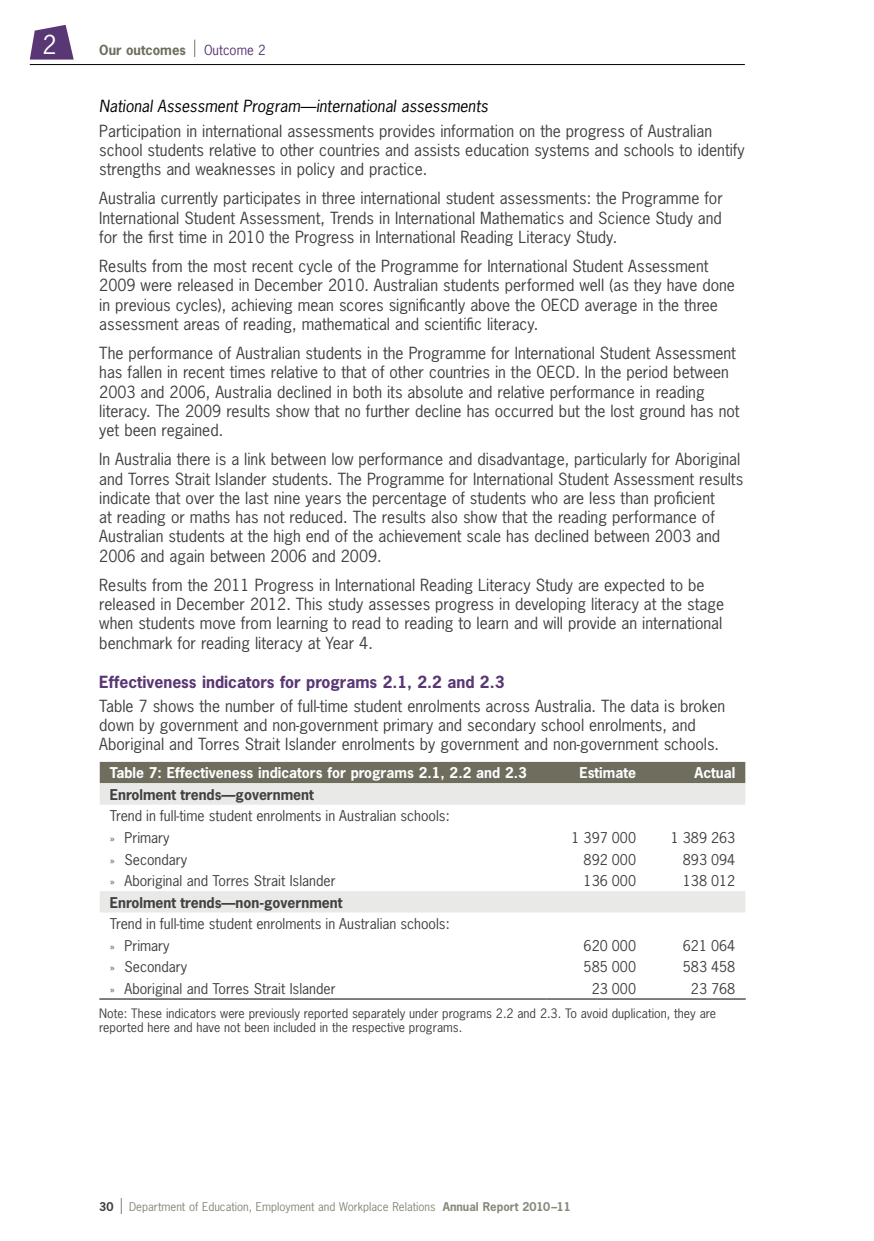
<style>
.page{position:relative;width:874px;height:1241px;background:#fff}
.page>*{position:absolute;margin:0;border:0;box-sizing:border-box;transform-origin:0 0}
.t1{font:24.5px "News Gothic";color:#fff}
.t2{font:15.75px/19.2px "News Gothic";color:#414042}
.t3{font:italic 15.75px "News Gothic";color:#000}
.t4{font:700 15.75px "News Gothic";color:#593674}
.t5{font:14px/21.7px "News Gothic";color:#414042}
.t6{font:700 14px "News Gothic";color:#fff}
.t7{font:700 14px "News Gothic";color:#414042}
.t8{font:700 13.12px "News Gothic";color:#6e6d5e}
.t9{font:13.12px "News Gothic";color:#593674}
.t10{font:12.25px/14px "News Gothic";color:#414042}
.t11{font:11.38px "News Gothic";color:#89887a}
.s1{font-weight:400;font-size:22.4px;color:#000}
.s2{font-size:12.25px;color:#6e6d5e}
.s3{font-weight:700;color:#414042}
.s4{font-size:20.47px;color:#000}
.s5{font-weight:700}
</style>
<div class="page">
<svg style="left:30px;top:25px;width:44px;height:35px"></svg>
<hr style="left:30px;top:64px;width:714px;height:1px;background:#000">
<div style="left:100px;top:761px;width:645px;height:22px;background:#6e6d5e"></div>
<svg style="left:100px;top:783px;width:645px;height:129px"></svg>
<hr style="left:99px;top:998px;width:447px;height:1px;background:#000">
<hr style="left:546px;top:998px;width:99px;height:1px;background:#000">
<hr style="left:645px;top:998px;width:100px;height:1px;background:#000">
<h1 class="t1" style="left:43px;top:29px;width:16px">2</h1>
<p class="t9" style="left:204px;top:41px;width:63px">Outcome 2</p>
<p class="t8" style="left:99px;top:41px;width:98px">Our outcomes <span class="s1">|</span></p>
<p class="t3" style="left:99px;top:96px;width:390px">National Assessment Program—international assessments</p>
<p class="t2" style="left:99px;top:120px;width:646px">Participation in international assessments provides information on the progress of Australian school students relative to other countries and assists education systems and schools to identify strengths and weaknesses in policy and practice.</p>
<p class="t2" style="left:99px;top:188px;width:624px;text-align:justify">Australia currently participates in three international student assessments: the Programme for International Student Assessment, Trends in International Mathematics and Science Study and for the first time in 2010 the Progress in International Reading Literacy Study.</p>
<p class="t2" style="left:99px;top:256px;width:636px">Results from the most recent cycle of the Programme for International Student Assessment 2009 were released in December 2010. Australian students performed well (as they have done in previous cycles), achieving mean scores significantly above the OECD average in the three assessment areas of reading, mathematical and scientific literacy.</p>
<p class="t2" style="left:99px;top:343px;width:641px">The performance of Australian students in the Programme for International Student Assessment has fallen in recent times relative to that of other countries in the OECD. In the period between 2003 and 2006, Australia declined in both its absolute and relative performance in reading literacy. The 2009 results show that no further decline has occurred but the lost ground has not yet been regained.</p>
<p class="t2" style="left:99px;top:449px;width:645px">In Australia there is a link between low performance and disadvantage, particularly for Aboriginal and Torres Strait Islander students. The Programme for International Student Assessment results indicate that over the last nine years the percentage of students who are less than proficient<br>at reading or maths has not reduced. The results also show that the reading performance of Australian students at the high end of the achievement scale has declined between 2003 and 2006 and again between 2006 and 2009.</p>
<p class="t2" style="left:99px;top:574px;width:626px">Results from the 2011 Progress in International Reading Literacy Study are expected to be released in December 2012. This study assesses progress in developing literacy at the stage when students move from learning to read to reading to learn and will provide an international benchmark for reading literacy at Year 4.</p>
<p class="t4" style="left:99px;top:671px;width:406px">Effectiveness indicators for programs 2.1, 2.2 and 2.3</p>
<p class="t2" style="left:99px;top:695px;width:627px">Table 7 shows the number of full-time student enrolments across Australia. The data is broken down by government and non-government primary and secondary school enrolments, and<br>Aboriginal and Torres Strait Islander enrolments by government and non-government schools.</p>
<p class="t6" style="left:110px;top:763px;width:418px">Table 7: Effectiveness indicators for programs 2.1, 2.2 and 2.3</p>
<p class="t6" style="left:579px;top:763px;width:58px">Estimate</p>
<p class="t6" style="left:694px;top:763px;width:42px">Actual</p>
<p class="t7" style="left:110px;top:785px;width:205px">Enrolment trends—government</p>
<p class="t5" style="left:110px;top:804px;width:341px">Trend in full-time student enrolments in Australian schools: <span class="s2">»</span> Primary</p>
<p class="t5" style="left:571px;top:826px;width:66px">1 397 000</p>
<p class="t5" style="left:670px;top:826px;width:66px">1 389 263</p>
<p class="t5" style="left:110px;top:847px;width:79px"><span class="s2">»</span> Secondary</p>
<p class="t5" style="left:583px;top:847px;width:54px">892 000</p>
<p class="t5" style="left:682px;top:847px;width:54px">893 094</p>
<p class="t5" style="left:110px;top:869px;width:227px"><span class="s2">»</span> Aboriginal and Torres Strait Islander</p>
<p class="t5" style="left:583px;top:869px;width:54px">136 000</p>
<p class="t5" style="left:682px;top:869px;width:54px">138 012</p>
<p class="t7" style="left:110px;top:892px;width:234px">Enrolment trends—non-government</p>
<p class="t5" style="left:110px;top:912px;width:341px">Trend in full-time student enrolments in Australian schools: <span class="s2">»</span> Primary</p>
<p class="t5" style="left:583px;top:934px;width:54px">620 000</p>
<p class="t5" style="left:682px;top:934px;width:54px">621 064</p>
<p class="t5" style="left:110px;top:955px;width:79px"><span class="s2">»</span> Secondary</p>
<p class="t5" style="left:583px;top:955px;width:54px">585 000</p>
<p class="t5" style="left:682px;top:955px;width:54px">583 458</p>
<p class="t5" style="left:110px;top:977px;width:227px"><span class="s2">»</span> Aboriginal and Torres Strait Islander</p>
<p class="t5" style="left:591px;top:977px;width:46px">23 000</p>
<p class="t5" style="left:690px;top:977px;width:46px">23 768</p>
<p class="t10" style="left:99px;top:1006px;width:618px">Note: These indicators were previously reported separately under programs 2.2 and 2.3. To avoid duplication, they are reported here and have not been included in the respective programs.</p>
<p class="t11" style="left:99px;top:1198px;width:473px"><span class="s3">30</span> <span class="s4">|</span> Department of Education, Employment and Workplace Relations <span class="s5">Annual Report 2010–11</span></p>
</div>
